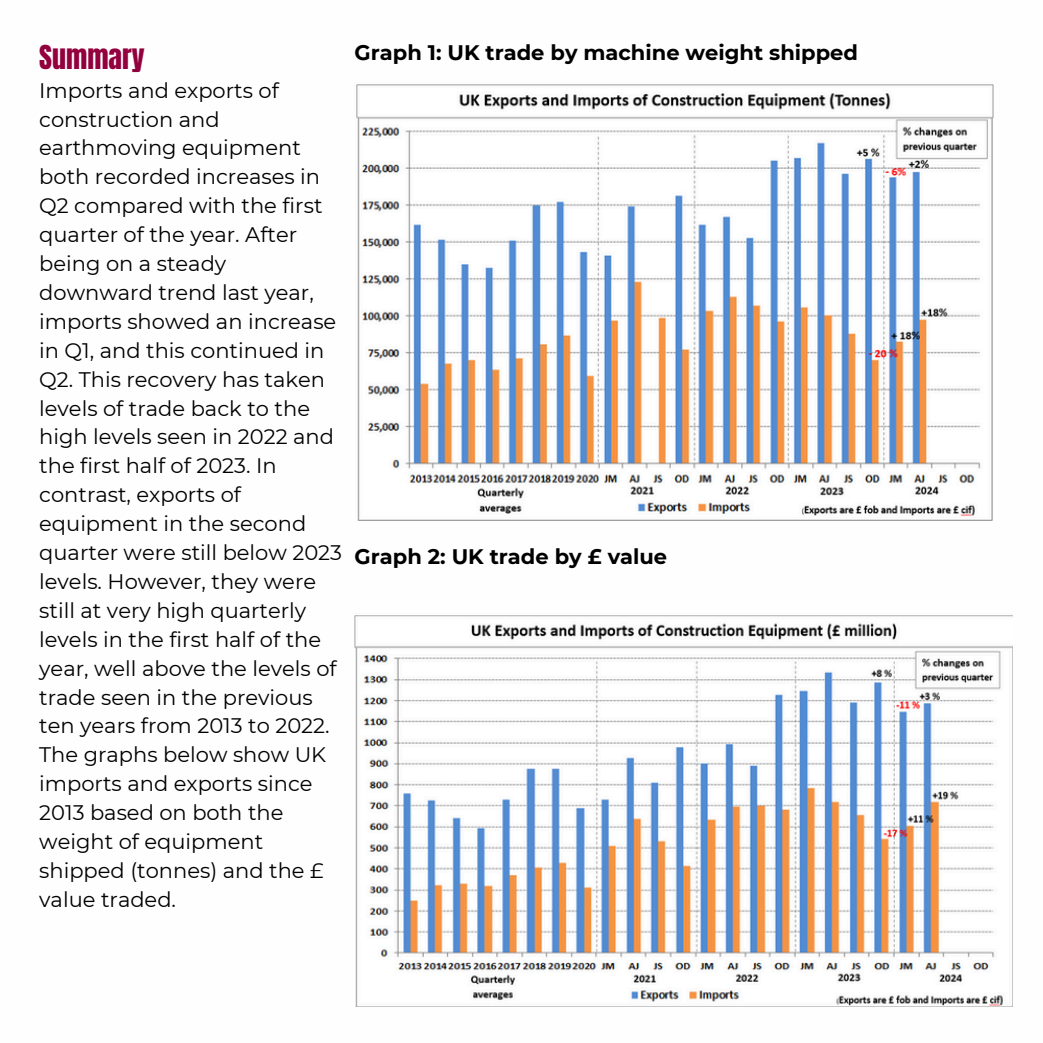
<style>
.page{position:relative;width:1043px;height:1043px;background:#fff}
.page>*{position:absolute;margin:0;border:0;box-sizing:border-box;transform-origin:0 0}
.t1{font:28px "Anton";color:#93003e}
.t2{font:21px/28.9px "Montserrat";color:#000}
.t3{font:700 21px "Montserrat";color:#000}
</style>
<div class="page">
<img style="left:354px;top:615px;width:658px;height:390px">
<img style="left:356px;top:84px;width:636px;height:436px">
<h1 class="t1" style="left:39px;top:37px;width:107px">SUMMARY</h1>
<p class="t2" style="left:39px;top:76px;width:304px">Imports and exports of construction and earthmoving equipment both recorded increases in<br>Q2 compared with the first quarter of the year. After being on a steady downward trend last year, imports showed an increase in Q1, and this continued in<br>Q2. This recovery has taken levels of trade back to the high levels seen in 2022 and the first half of 2023. In contrast, exports of equipment in the second quarter were still below 2023 levels. However, they were still at very high quarterly levels in the first half of the year, well above the levels of trade seen in the previous ten years from 2013 to 2022.<br>The graphs below show UK imports and exports since<br>2013 based on both the weight of equipment shipped (tonnes) and the £ value traded.</p>
<h1 class="t3" style="left:354px;top:40px;width:504px">Graph 1: UK trade by machine weight shipped</h1>
<p class="t3" style="left:354px;top:543px;width:314px">Graph 2: UK trade by £ value</p>
</div>
